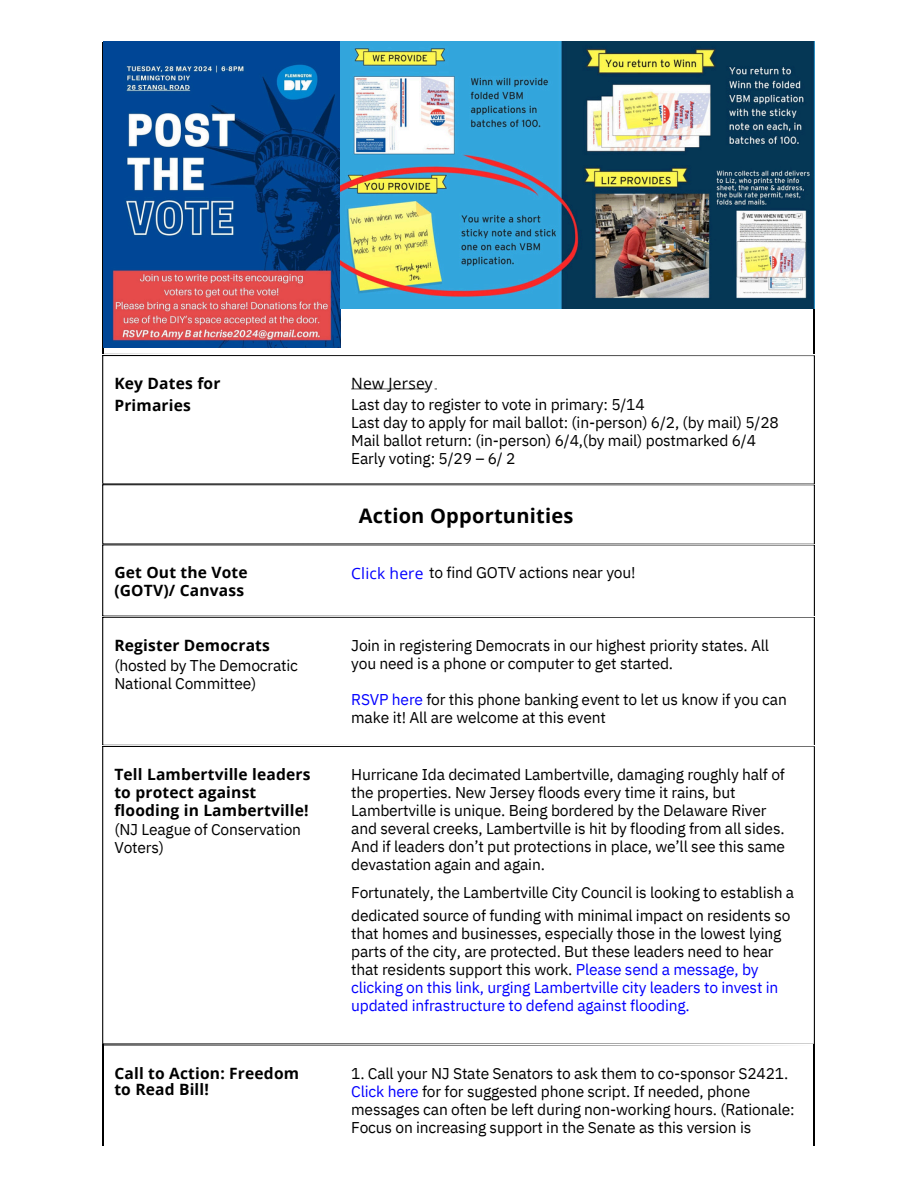
<style>
.page{position:relative;width:918px;height:1188px;background:#fff}
.page>*{position:absolute;margin:0;border:0;box-sizing:border-box;transform-origin:0 0}
.t1{font:700 20.1px "Open Sans";letter-spacing:.01em;color:#000}
.t2{font:15.6px/18px "IBM Plex Sans";letter-spacing:-.01em;color:#000}
.t3{font:700 15.6px/18px "Open Sans";letter-spacing:.01em;color:#000}
.t4{font:15.6px "IBM Plex Sans";letter-spacing:-.01em;color:#0400ff}
.t5{font:15.6px "Open Sans";letter-spacing:.01em;color:#000}
.s1{font-family:"Open Sans";color:#0400ff}
.s2{color:#0400ff}
</style>
<div class="page">
<hr style="left:814px;top:42px;width:1px;height:313px;background:#000">
<hr style="left:102px;top:42px;width:1px;height:313px;background:#000">
<svg style="left:102px;top:355px;width:713px;height:129px"></svg>
<svg style="left:102px;top:484px;width:713px;height:60px"></svg>
<svg style="left:102px;top:544px;width:713px;height:73px"></svg>
<svg style="left:102px;top:617px;width:713px;height:129px"></svg>
<svg style="left:102px;top:746px;width:713px;height:298px"></svg>
<svg style="left:103px;top:1044px;width:711px;height:1px"></svg>
<hr style="left:814px;top:1044px;width:1px;height:102px;background:#000">
<hr style="left:102px;top:1044px;width:1px;height:102px;background:#000">
<img style="left:103px;top:42px;width:238px;height:306px">
<img style="left:340px;top:42px;width:474px;height:267px">
<svg style="left:351px;top:388px;width:86px;height:1px"></svg>
<p class="t3" style="left:114px;top:373px;width:108px;line-height:21.3px">Key Dates for<br>Primaries</p>
<p class="t5" style="left:351px;top:373px;width:83px">New Jersey</p>
<p class="t2" style="left:351px;top:395px;width:429px">Last day to register to vote in primary: 5/14<br>Last day to apply for mail ballot: (in-person) 6/2, (by mail) 5/28<br>Mail ballot return: (in-person) 6/4,(by mail) postmarked 6/4<br>Early voting: 5/29 – 6/ 2</p>
<p class="t1" style="left:359px;top:501px;width:216px">Action Opportunities</p>
<h2 class="t3" style="left:114px;top:563px;width:135px">Get Out the Vote (GOTV)/ Canvass</h2>
<p class="t2" style="left:351px;top:563px;width:286px"><span class="s1">Click here</span> to find GOTV actions near you!</p>
<h2 class="t3" style="left:114px;top:636px;width:157px">Register Democrats</h2>
<p class="t2" style="left:114px;top:657px;width:185px">(hosted by The Democratic<br>National Committee)</p>
<p class="t2" style="left:351px;top:636px;width:419px">Join in registering Democrats in our highest priority states. All you need is a phone or computer to get started.</p>
<p class="t2" style="left:351px;top:690px;width:437px"><span class="s2">RSVP here</span> for this phone banking event to let us know if you can make it! All are welcome at this event</p>
<p class="t3" style="left:114px;top:764px;width:198px">Tell Lambertville leaders to protect against flooding in Lambertville!</p>
<p class="t2" style="left:114px;top:820px;width:188px">(NJ League of Conservation<br>Voters)</p>
<p class="t2" style="left:351px;top:765px;width:435px">Hurricane Ida decimated Lambertville, damaging roughly half of the properties. New Jersey floods every time it rains, but Lambertville is unique. Being bordered by the Delaware River and several creeks, Lambertville is hit by flooding from all sides.<br>And if leaders don’t put protections in place, we’ll see this same devastation again and again.</p>
<p class="t2" style="left:351px;top:883px;width:445px">Fortunately, the Lambertville City Council is looking to establish a</p>
<p class="t2" style="left:351px;top:906px;width:441px">dedicated source of funding with minimal impact on residents so</p>
<p class="t2" style="left:351px;top:924px;width:432px">that homes and businesses, especially those in the lowest lying</p>
<p class="t2" style="left:351px;top:942px;width:424px">parts of the city, are protected. But these leaders need to hear</p>
<p class="t2" style="left:351px;top:960px;width:409px">that residents support this work. <span class="s2">Please send a message, by</span></p>
<p class="t4" style="left:351px;top:977px;width:429px">clicking on this link, urging Lambertville city leaders to invest in</p>
<p class="t4" style="left:351px;top:995px;width:340px">updated infrastructure to defend against flooding.</p>
<h1 class="t3" style="left:114px;top:1064px;width:186px;line-height:16.8px">Call to Action: Freedom to Read Bill!</h1>
<h2 class="t2" style="left:351px;top:1064px;width:445px">1. Call your NJ State Senators to ask them to co-sponsor S2421.<br><span class="s2">Click here</span> for for suggested phone script. If needed, phone messages can often be left during non-working hours. (Rationale:<br>Focus on increasing support in the Senate as this version is</h2>
</div>
